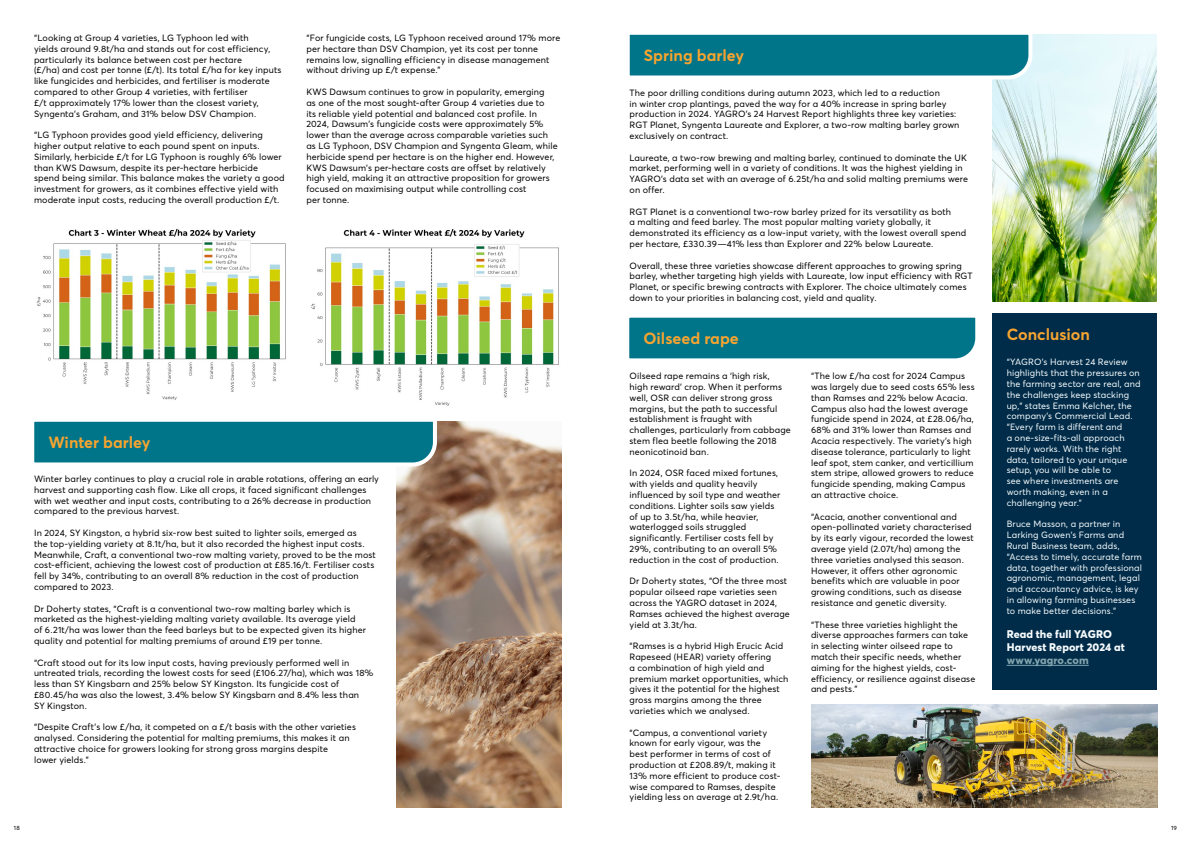
<style>
.page{position:relative;width:1191px;height:842px;background:#fff}
.page>*{position:absolute;margin:0;border:0;box-sizing:border-box;transform-origin:0 0}
.t1{font:700 16px "Averta";color:#f7a430}
.t2{font:800 11px/13.2px "Averta";letter-spacing:.005em;color:#f7fbfd}
.t3{font:800 11px "Averta";letter-spacing:.005em;color:#82a4ad}
.t4{font:9px/10.8px "Averta";letter-spacing:.01em;color:#000}
.t5{font:9px/10.8px "Averta";letter-spacing:.01em;color:#f7fbfd}
.t6{font:6px "Averta";color:#000}
</style>
<div class="page">
<div style="left:992px;top:314px;width:165px;height:376px;background:#002c49"></div>
<hr style="left:1006px;top:665px;width:82px;height:1px;background:#82a4ad">
<img style="left:36px;top:228px;width:250px;height:172px">
<img style="left:311px;top:228px;width:248px;height:178px">
<img style="left:397px;top:422px;width:164px;height:386px">
<svg style="left:34px;top:421px;width:405px;height:47px;background:#258898"></svg>
<img style="left:992px;top:35px;width:165px;height:266px">
<svg style="left:629px;top:34px;width:405px;height:47px;background:#26899a"></svg>
<div style="left:629px;top:317px;width:347px;height:42px;background:#007589"></div>
<img style="left:811px;top:704px;width:346px;height:104px">
<p class="t4" style="left:34px;top:32px;width:249px">“Looking at Group 4 varieties, LG Typhoon led with<br>yields around 9.8t/ha and stands out for cost efficiency, particularly its balance between cost per hectare<br>(£/ha) and cost per tonne (£/t). Its total £/ha for key inputs like fungicides and herbicides, and fertiliser is moderate compared to other Group 4 varieties, with fertiliser<br>£/t approximately 17% lower than the closest variety, Syngenta’s Graham, and 31% below DSV Champion.</p>
<p class="t4" style="left:34px;top:130px;width:252px">“LG Typhoon provides good yield efficiency, delivering higher output relative to each pound spent on inputs.<br>Similarly, herbicide £/t for LG Typhoon is roughly 6% lower than KWS Dawsum, despite its per-hectare herbicide spend being similar. This balance makes the variety a good investment for growers, as it combines effective yield with moderate input costs, reducing the overall production £/t.</p>
<p class="t4" style="left:306px;top:32px;width:255px">“For fungicide costs, LG Typhoon received around 17% more per hectare than DSV Champion, yet its cost per tonne remains low, signalling efficiency in disease management without driving up £/t expense.”</p>
<p class="t4" style="left:306px;top:86px;width:253px">KWS Dawsum continues to grow in popularity, emerging<br>as one of the most sought-after Group 4 varieties due to<br>its reliable yield potential and balanced cost profile. In 2024, Dawsum’s fungicide costs were approximately 5% lower than the average across comparable varieties such as LG Typhoon, DSV Champion and Syngenta Gleam, while herbicide spend per hectare is on the higher end. However, KWS Dawsum’s per-hectare costs are offset by relatively high yield, making it an attractive proposition for growers focused on maximising output while controlling cost<br>per tonne.</p>
<h1 class="t1" style="left:48px;top:432px;width:103px">Winter barley</h1>
<p class="t4" style="left:34px;top:473px;width:346px">Winter barley continues to play a crucial role in arable rotations, offering an early harvest and supporting cash flow. Like all crops, it faced significant challenges with wet weather and input costs, contributing to a 26% decrease in production compared to the previous harvest.</p>
<p class="t4" style="left:34px;top:527px;width:343px">In 2024, SY Kingston, a hybrid six-row best suited to lighter soils, emerged as<br>the top-yielding variety at 8.1t/ha, but it also recorded the highest input costs.<br>Meanwhile, Craft, a conventional two-row malting variety, proved to be the most cost-efficient, achieving the lowest cost of production at £85.16/t. Fertiliser costs fell by 34%, contributing to an overall 8% reduction in the cost of production compared to 2023.</p>
<p class="t4" style="left:34px;top:603px;width:334px">Dr Doherty states, “Craft is a conventional two-row malting barley which is marketed as the highest-yielding malting variety available. Its average yield of 6.21t/ha was lower than the feed barleys but to be expected given its higher quality and potential for malting premiums of around £19 per tonne.</p>
<p class="t4" style="left:34px;top:657px;width:341px">“Craft stood out for its low input costs, having previously performed well in untreated trials, recording the lowest costs for seed (£106.27/ha), which was 18% less than SY Kingsbarn and 25% below SY Kingston. Its fungicide cost of £80.45/ha was also the lowest, 3.4% below SY Kingsbarn and 8.4% less than<br>SY Kingston.</p>
<p class="t4" style="left:34px;top:722px;width:323px">“Despite Craft’s low £/ha, it competed on a £/t basis with the other varieties analysed. Considering the potential for malting premiums, this makes it an attractive choice for growers looking for strong gross margins despite<br>lower yields.”</p>
<h1 class="t1" style="left:644px;top:45px;width:102px">Spring barley</h1>
<p class="t4" style="left:629px;top:87px;width:331px">The poor drilling conditions during autumn 2023, which led to a reduction<br>in winter crop plantings, paved the way for a 40% increase in spring barley production in 2024. YAGRO’s 24 Harvest Report highlights three key varieties:<br>RGT Planet, Syngenta Laureate and Explorer, a two-row malting barley grown exclusively on contract.</p>
<p class="t4" style="left:629px;top:152px;width:340px">Laureate, a two-row brewing and malting barley, continued to dominate the UK market, performing well in a variety of conditions. It was the highest yielding in YAGRO’s data set with an average of 6.25t/ha and solid malting premiums were on offer.</p>
<p class="t4" style="left:629px;top:206px;width:338px">RGT Planet is a conventional two-row barley prized for its versatility as both<br>a malting and feed barley. The most popular malting variety globally, it demonstrated its efficiency as a low-input variety, with the lowest overall spend per hectare, £330.39—41% less than Explorer and 22% below Laureate.</p>
<p class="t4" style="left:629px;top:260px;width:345px">Overall, these three varieties showcase different approaches to growing spring barley, whether targeting high yields with Laureate, low input efficiency with RGT Planet, or specific brewing contracts with Explorer. The choice ultimately comes down to your priorities in balancing cost, yield and quality.</p>
<h1 class="t1" style="left:643px;top:328px;width:97px">Oilseed rape</h1>
<p class="t4" style="left:629px;top:370px;width:163px">Oilseed rape remains a ‘high risk,<br>high reward’ crop. When it performs well, OSR can deliver strong gross margins, but the path to successful establishment is fraught with challenges, particularly from cabbage stem flea beetle following the 2018 neonicotinoid ban.</p>
<p class="t4" style="left:629px;top:468px;width:152px">In 2024, OSR faced mixed fortunes, with yields and quality heavily influenced by soil type and weather conditions. Lighter soils saw yields of up to 3.5t/ha, while heavier, waterlogged soils struggled significantly. Fertiliser costs fell by 29%, contributing to an overall 5% reduction in the cost of production.</p>
<p class="t4" style="left:629px;top:576px;width:162px">Dr Doherty states, “Of the three most popular oilseed rape varieties seen across the YAGRO dataset in 2024,<br>Ramses achieved the highest average yield at 3.3t/ha.</p>
<p class="t4" style="left:629px;top:640px;width:160px">“Ramses is a hybrid High Erucic Acid Rapeseed (HEAR) variety offering<br>a combination of high yield and premium market opportunities, which gives it the potential for the highest gross margins among the three varieties which we analysed.</p>
<p class="t4" style="left:629px;top:727px;width:152px">“Campus, a conventional variety known for early vigour, was the best performer in terms of cost of production at £208.89/t, making it 13% more efficient to produce cost&shy;wise compared to Ramses, despite yielding less on average at 2.9t/ha.</p>
<p class="t4" style="left:811px;top:370px;width:165px">“The low £/ha cost for 2024 Campus was largely due to seed costs 65% less than Ramses and 22% below Acacia.<br>Campus also had the lowest average fungicide spend in 2024, at £28.06/ha, 68% and 31% lower than Ramses and Acacia respectively. The variety’s high disease tolerance, particularly to light leaf spot, stem canker, and verticillium stem stripe, allowed growers to reduce fungicide spending, making Campus an attractive choice.</p>
<p class="t4" style="left:811px;top:511px;width:164px">“Acacia, another conventional and open-pollinated variety characterised by its early vigour, recorded the lowest average yield (2.07t/ha) among the three varieties analysed this season.<br>However, it offers other agronomic benefits which are valuable in poor growing conditions, such as disease resistance and genetic diversity.</p>
<p class="t4" style="left:811px;top:619px;width:166px">“These three varieties highlight the diverse approaches farmers can take in selecting winter oilseed rape to match their specific needs, whether aiming for the highest yields, cost&shy;efficiency, or resilience against disease and pests.”</p>
<h1 class="t1" style="left:1006px;top:324px;width:85px">Conclusion</h1>
<p class="t5" style="left:1006px;top:357px;width:135px">“YAGRO’s Harvest 24 Review highlights that the pressures on the farming sector are real, and the challenges keep stacking up,” states Emma Kelcher, the company’s Commercial Lead. “Every farm is different and<br>a one-size-fits-all approach rarely works. With the right data, tailored to your unique setup, you will be able to<br>see where investments are worth making, even in a challenging year.”</p>
<p class="t5" style="left:1006px;top:519px;width:137px">Bruce Masson, a partner in<br>Larking Gowen’s Farms and<br>Rural Business team, adds, “Access to timely, accurate farm data, together with professional agronomic, management, legal and accountancy advice, is key in allowing farming businesses to make better decisions.”</p>
<p class="t2" style="left:1006px;top:627px;width:120px">Read the full YAGRO<br>Harvest Report 2024 at</p>
<p class="t3" style="left:1006px;top:652px;width:84px">www.yagro.com</p>
<p class="t6" style="left:14px;top:824px;width:7px">18</p>
<p class="t6" style="left:1171px;top:824px;width:7px">19</p>
</div>
